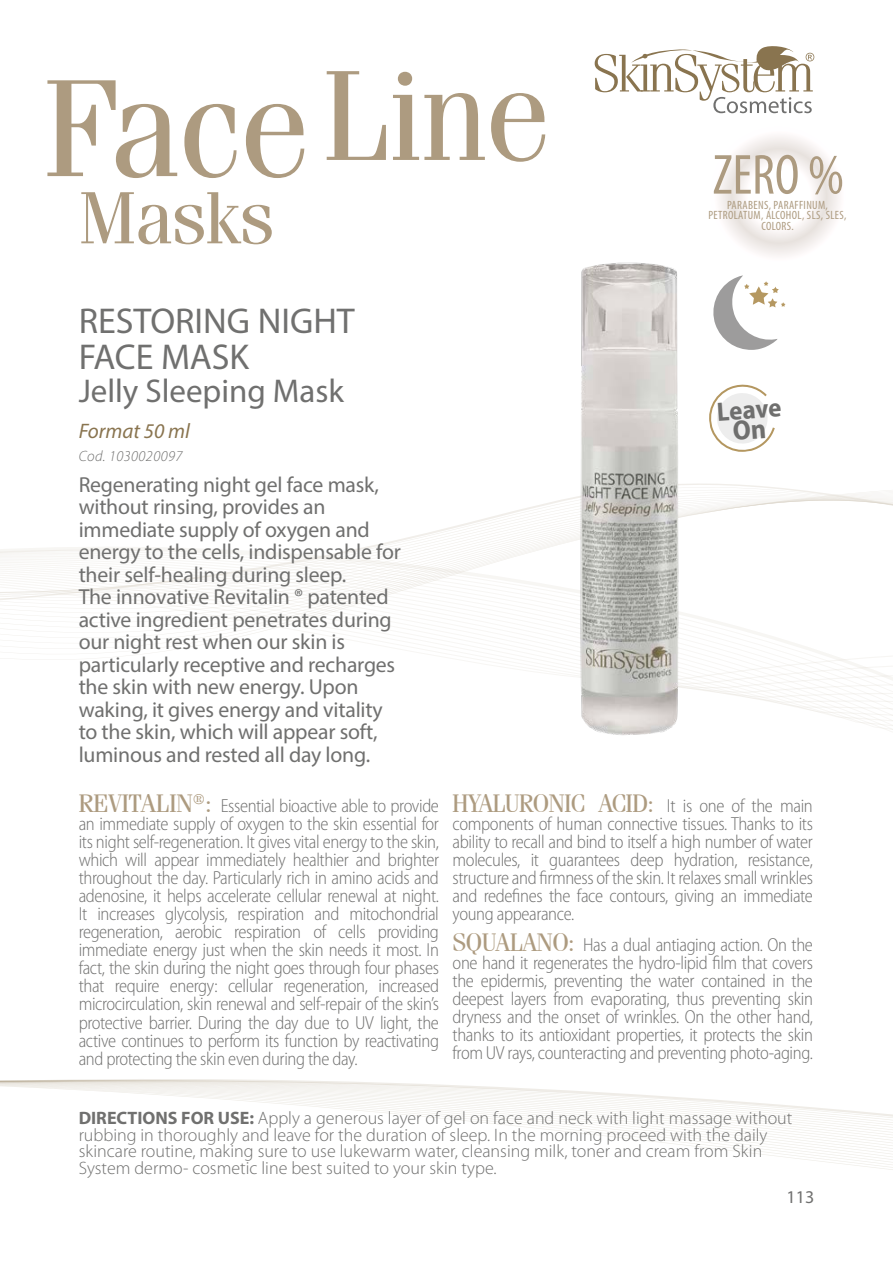
<style>
.page{position:relative;width:893px;height:1263px;background:#fff}
.page>*{position:absolute;margin:0;border:0;box-sizing:border-box;transform-origin:0 0}
.t1{font:138px "Fenice IT Cby BT";color:#ad9b80}
.t2{font:73.65px "Fenice IT Cby BT";color:#ad9b80}
.Titolo{font:36px/36px "Myriad Pro";color:#70706f}
.Titolo_sotto_22{font:33px "Myriad Pro";color:#70706f}
.t3{font:700 semi-condensed 26.7px "Myriad Pro";color:#6f6f6e}
.Descrizione{font:21.75px/22.5px "Myriad Pro";letter-spacing:-.01em;color:#70706f}
.Formato{font:21.75px/22.5px "Myriad Pro";letter-spacing:-.01em;color:#70706f}
.Formato-2{font:italic 21px "Myriad Pro";color:#89744f}
.Testo_box_colorato{font:300 semi-condensed 18.9px/18px "Myriad Pro";letter-spacing:-.02em;color:#70706f;text-align:justify}
.modo_uso{font:300 18px/16.5px "Myriad Pro";color:#70706f}
.t4{font:18px "Myriad Pro";color:#70706f}
.codice{font:italic 300 15px "Myriad Pro";letter-spacing:.03em;color:#70706f}
.Zero{font:condensed 12px "Myriad Pro";letter-spacing:.03em;color:#ad9b80}
.s1{font-size:127.95px}
.s2{font-family:"Fenice IT Cby BT";font-weight:400;font-stretch:normal;font-size:25.5px;color:#ad9b80}
.s3{font-weight:700}
</style>
<div class="page">
<svg style="left:456px;top:484px;width:437px;height:42px"></svg>
<svg style="left:0;top:533px;width:893px;height:198px"></svg>
<svg style="left:0;top:1079px;width:893px;height:91px"></svg>
<svg style="left:595px;top:46px;width:219px;height:67px"></svg>
<svg style="left:711px;top:127px;width:134px;height:135px"></svg>
<svg style="left:714px;top:155px;width:84px;height:39px"></svg>
<svg style="left:810px;top:156px;width:32px;height:38px"></svg>
<svg style="left:713px;top:275px;width:72px;height:75px"></svg>
<img style="left:552px;top:262px;width:149px;height:473px">
<svg style="left:709px;top:384px;width:66px;height:68px"></svg>
<h1 class="t1" style="left:45px;top:43px;width:504px">Face<span class="s1">Line</span></h1>
<h2 class="t2" style="left:80px;top:172px;width:195px">Masks</h2>
<p class="Titolo" style="left:79px;top:303px;width:278px">RESTORING NIGHT<br>FACE MASK</p>
<p class="Titolo_sotto_22" style="left:79px;top:371px;width:267px">Jelly Sleeping Mask</p>
<p class="Formato-2" style="left:79px;top:418px;width:113px">Format 50 ml</p>
<p class="codice" style="left:79px;top:448px;width:105px">Cod. 1030020097</p>
<p class="Formato" style="left:79px;top:473px;width:324px">Regenerating night gel face mask, without rinsing, provides an immediate supply of oxygen and energy to the cells, indispensable for their self-healing during sleep.</p>
<p class="Descrizione" style="left:79px;top:585px;width:318px">The innovative Revitalin ® patented active ingredient penetrates during our night rest when our skin is particularly receptive and recharges the skin with new energy. Upon waking, it gives energy and vitality to the skin, which will appear soft, luminous and rested all day long.</p>
<p class="Zero" style="left:727px;top:199px;width:102px">PARABENS, PARAFFINUM,</p>
<p class="Zero" style="left:708px;top:209px;width:140px">PETROLATUM, ALCOHOL, SLS, SLES,</p>
<p class="Zero" style="left:761px;top:219px;width:34px">COLORS.</p>
<p class="t3" style="left:716px;top:397px;width:66px;rotate:-4deg">Leave</p>
<p class="Testo_box_colorato" style="left:79px;top:797px;width:362px"><span class="s2">REVITALIN</span><sup>®</sup><span class="s2">:</span> Essential bioactive able to provide an immediate supply of oxygen to the skin essential for its night self-regeneration. It gives vital energy to the skin, which will appear immediately healthier and brighter throughout the day. Particularly rich in amino acids and adenosine, it helps accelerate cellular renewal at night.<br>It increases glycolysis, respiration and mitochondrial regeneration, aerobic respiration of cells providing immediate energy just when the skin needs it most. In fact, the skin during the night goes through four phases that require energy: cellular regeneration, increased microcirculation, skin renewal and self-repair of the skin’s protective barrier. During the day due to UV light, the active continues to perform its function by reactivating and protecting the skin even during the day.</p>
<p class="Testo_box_colorato" style="left:453px;top:797px;width:362px"><span class="s2">HYALURONIC ACID:</span> It is one of the main components of human connective tissues. Thanks to its ability to recall and bind to itself a high number of water molecules, it guarantees deep hydration, resistance, structure and firmness of the skin. It relaxes small wrinkles and redefines the face contours, giving an immediate young appearance.</p>
<p class="Testo_box_colorato" style="left:453px;top:936px;width:362px"><span class="s2">SQUALANO:</span> Has a dual antiaging action. On the one hand it regenerates the hydro-lipid film that covers the epidermis, preventing the water contained in the deepest layers from evaporating, thus preventing skin dryness and the onset of wrinkles. On the other hand, thanks to its antioxidant properties, it protects the skin from UV rays, counteracting and preventing photo-aging.</p>
<p class="modo_uso" style="left:79px;top:1110px;width:715px"><span class="s3">DIRECTIONS FOR USE:</span> Apply a generous layer of gel on face and neck with light massage without rubbing in thoroughly and leave for the duration of sleep. In the morning proceed with the daily skincare routine, making sure to use lukewarm water, cleansing milk, toner and cream from Skin System dermo- cosmetic line best suited to your skin type.</p>
<p class="t4" style="left:787px;top:1186px;width:29px">113</p>
</div>
